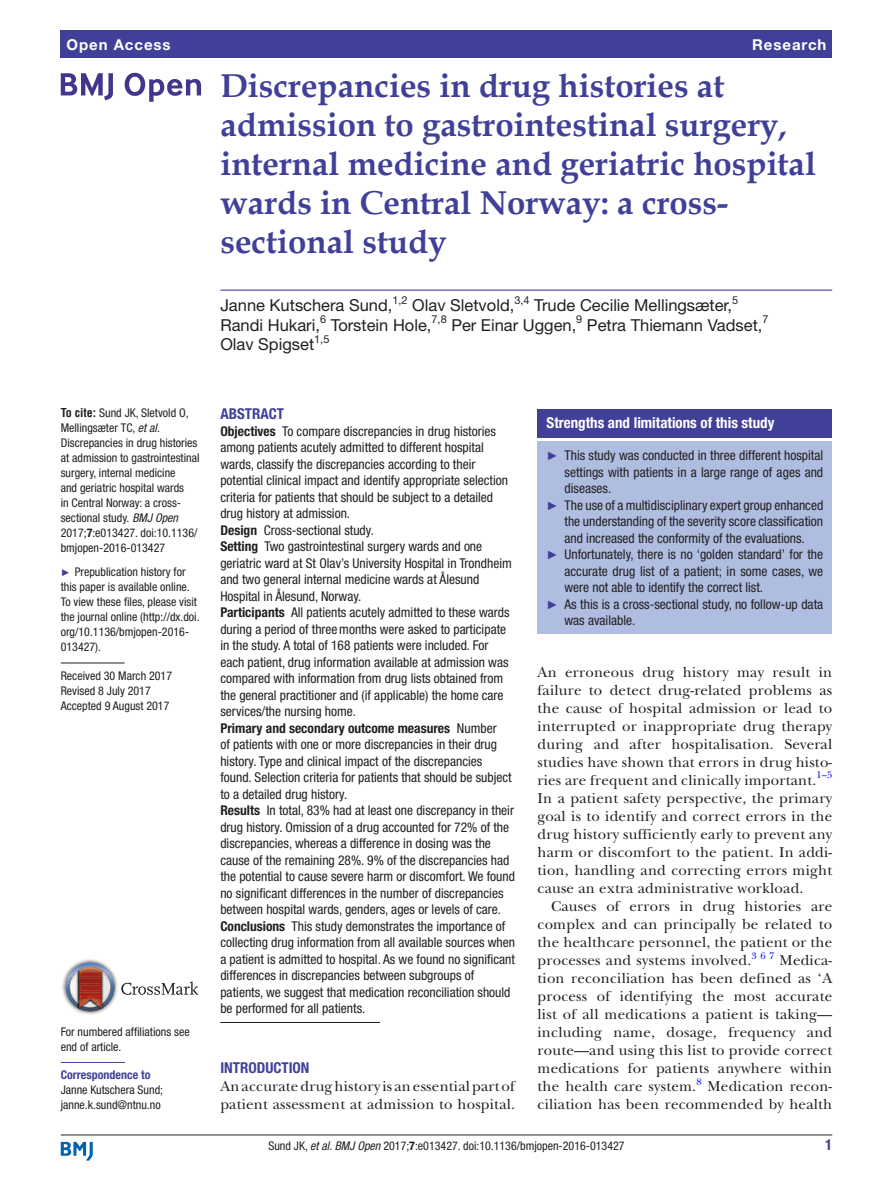
<style>
.page{position:relative;width:893px;height:1191px;background:#fff}
.page>*{position:absolute;margin:0;border:0;box-sizing:border-box;transform-origin:0 0}
.t1{font:700 33px/39px "Book Antiqua";color:#414099}
.t2{font:16.5px "Helvetica Neue LT Std";color:#231f20}
.t3{font:15px/18px "New Baskerville";letter-spacing:.015em;color:#231f20;text-align:justify}
.t4{font:700 condensed 15px "Helvetica Neue LT Std";color:#fff}
.t5{font:700 condensed 15px "Helvetica Neue LT Std";color:#414099}
.t6{font:700 15px "Helvetica Neue LT Std";letter-spacing:.065em;color:#fff}
.t7{font:condensed 13.5px/16.5px "Helvetica Neue LT Std";color:#231f20}
.t8{font:condensed 12px/15px "Helvetica Neue LT Std";color:#231f20}
.t9{font:700 condensed 12px "Helvetica Neue LT Std";color:#414099}
.t10{font:10.95px "Helvetica Neue LT Std";color:#231f20}
.t11{font:9.9px "New Baskerville";color:#00f}
.s1{font-family:"Helvetica LT Std";font-weight:700}
.s2{font-style:italic}
.s3{font-weight:700}
.s4{font-family:"Arial";font-stretch:normal;font-size:9.75px;color:#414099}
.s5{font-family:"Arial";font-stretch:normal;font-size:12px;color:#414099}
</style>
<div class="page">
<hr style="left:61px;top:1134px;width:771px;height:1px;background:#231f20">
<svg style="left:61px;top:1141px;width:32px;height:19px"></svg>
<div style="left:61px;top:31px;width:771px;height:27px;background:#414099"></div>
<hr style="left:220px;top:289px;width:612px;height:2px;background:#414099">
<hr style="left:61px;top:662px;width:64px;height:1px;background:#231f20">
<hr style="left:61px;top:1062px;width:64px;height:1px;background:#414099">
<svg style="left:61px;top:73px;width:52px;height:27px"></svg>
<svg style="left:125px;top:73px;width:76px;height:29px"></svg>
<img style="left:62px;top:959px;width:55px;height:55px">
<svg style="left:66px;top:962px;width:49px;height:49px;background:#a78689"></svg>
<svg style="left:121px;top:981px;width:78px;height:13px"></svg>
<hr style="left:220px;top:1022px;width:160px;height:1px;background:#231f20">
<div style="left:538px;top:409px;width:294px;height:28px;background:#414099"></div>
<div style="left:538px;top:441px;width:294px;height:193px;background:#afbde1"></div>
<p class="t6" style="left:66px;top:35px;width:106px">Open Access</p>
<p class="t6" style="left:752px;top:35px;width:76px">Research</p>
<h1 class="t1" style="left:220px;top:66px;width:597px">Discrepancies in drug histories at admission to gastrointestinal surgery, internal medicine and geriatric hospital wards in Central Norway: a cross&shy;sectional study</h1>
<p class="t2" style="left:220px;top:296px;width:174px">Janne Kutschera Sund,</p>
<p class="t10" style="left:392px;top:293px;width:17px">1,2</p>
<p class="t2" style="left:412px;top:296px;width:104px">Olav Sletvold,</p>
<p class="t10" style="left:514px;top:293px;width:17px">3,4</p>
<p class="t2" style="left:534px;top:296px;width:200px">Trude Cecilie Mellingsæter,</p>
<p class="t10" style="left:732px;top:293px;width:8px">5</p>
<p class="t2" style="left:220px;top:315px;width:101px">Randi Hukari,</p>
<p class="t10" style="left:320px;top:313px;width:8px">6</p>
<p class="t2" style="left:331px;top:315px;width:102px">Torstein Hole,</p>
<p class="t10" style="left:432px;top:313px;width:17px">7,8</p>
<p class="t2" style="left:451px;top:315px;width:126px">Per Einar Uggen,</p>
<p class="t10" style="left:576px;top:313px;width:8px">9</p>
<p class="t2" style="left:587px;top:315px;width:177px">Petra Thiemann Vadset,</p>
<p class="t10" style="left:762px;top:313px;width:8px">7</p>
<p class="t2" style="left:220px;top:335px;width:95px">Olav Spigset</p>
<p class="t10" style="left:314px;top:332px;width:17px">1,5</p>
<p class="t8" style="left:61px;top:405px;width:140px"><span class="s1">To cite:</span> Sund JK, Sletvold O,<br>Mellingsæter TC, <span class="s2">et al</span>.<br>Discrepancies in drug histories at admission to gastrointestinal surgery, internal medicine<br>and geriatric hospital wards<br>in Central Norway: a cross&shy;sectional study. <span class="s2">BMJ Open<br></span>2017;<span class="s3">7</span>:e013427. doi:10.1136/ bmjopen-2016-013427</p>
<p class="t8" style="left:61px;top:564px;width:140px"><span class="s4">►</span> Prepublication history for this paper is available online.<br>To view these files, please visit the journal online (http://dx.doi. org/10.1136/bmjopen-2016-<br>013427).</p>
<p class="t8" style="left:61px;top:668px;width:113px">Received 30 March 2017<br>Revised 8 July 2017<br>Accepted 9 August 2017</p>
<p class="t8" style="left:61px;top:1024px;width:130px">For numbered affiliations see end of article.</p>
<p class="t9" style="left:61px;top:1067px;width:91px">Correspondence to</p>
<p class="t8" style="left:61px;top:1082px;width:104px">Janne Kutschera Sund; janne.k.sund@ntnu.no</p>
<p class="t5" style="left:220px;top:405px;width:65px">Abstract</p>
<p class="t7" style="left:220px;top:423px;width:296px"><span class="s3">Objectives</span> To compare discrepancies in drug histories among patients acutely admitted to different hospital wards, classify the discrepancies according to their potential clinical impact and identify appropriate selection criteria for patients that should be subject to a detailed drug history at admission.<br><span class="s3">Design</span> Cross-sectional study.<br><span class="s3">Setting</span> Two gastrointestinal surgery wards and one geriatric ward at St Olav’s University Hospital in Trondheim and two general internal medicine wards at Ålesund Hospital in Ålesund, Norway.<br><span class="s3">Participants</span> All patients acutely admitted to these wards during a period of threemonths were asked to participate in the study. A total of 168 patients were included. For each patient, drug information available at admission was compared with information from drug lists obtained from the general practitioner and (if applicable) the home care services/the nursing home.<br><span class="s3">Primary and secondary outcome measures</span> Number<br>of patients with one or more discrepancies in their drug history. Type and clinical impact of the discrepancies found. Selection criteria for patients that should be subject to a detailed drug history.<br><span class="s3">Results</span> In total, 83% had at least one discrepancy in their drug history. Omission of a drug accounted for 72% of the discrepancies, whereas a difference in dosing was the cause of the remaining 28%. 9% of the discrepancies had the potential to cause severe harm or discomfort. We found no significant differences in the number of discrepancies between hospital wards, genders, ages or levels of care.<br><span class="s3">Conclusions</span> This study demonstrates the importance of collecting drug information from all available sources when a patient is admitted to hospital. As we found no significant differences in discrepancies between subgroups of patients, we suggest that medication reconciliation should be performed for all patients.</p>
<p class="t5" style="left:220px;top:1059px;width:91px">Introduction</p>
<p class="t3" style="left:220px;top:1077px;width:296px">An accurate drug history is an essential part of patient assessment at admission to hospital.</p>
<p class="t4" style="left:547px;top:414px;width:229px">Strengths and limitations of this study</p>
<p class="t7" style="left:547px;top:447px;width:278px"><span class="s5">►</span> This study was conducted in three different hospital</p>
<p class="t7" style="left:565px;top:463px;width:260px">settings with patients in a large range of ages and</p>
<p class="t7" style="left:565px;top:480px;width:48px">diseases.</p>
<p class="t7" style="left:547px;top:496px;width:278px"><span class="s5">►</span> The use of a multidisciplinary expert group enhanced</p>
<p class="t7" style="left:565px;top:513px;width:260px">the understanding of the severity score classification</p>
<p class="t7" style="left:565px;top:529px;width:242px">and increased the conformity of the evaluations.</p>
<p class="t7" style="left:547px;top:546px;width:278px"><span class="s5">►</span> Unfortunately, there is no ‘golden standard’ for the</p>
<p class="t7" style="left:565px;top:562px;width:260px">accurate drug list of a patient; in some cases, we</p>
<p class="t7" style="left:565px;top:579px;width:200px">were not able to identify the correct list.</p>
<p class="t7" style="left:547px;top:595px;width:278px"><span class="s5">►</span> As this is a cross-sectional study, no follow-up data</p>
<p class="t7" style="left:565px;top:612px;width:72px">was available.</p>
<p class="t3" style="left:538px;top:663px;width:296px">An erroneous drug history may result in failure to detect drug-related problems as the cause of hospital admission or lead to interrupted or inappropriate drug therapy during and after hospitalisation. Several studies have shown that errors in drug histo&shy;ries are frequent and clinically important.<sup>1–5<br></sup>In a patient safety perspective, the primary goal is to identify and correct errors in the drug history sufficiently early to prevent any harm or discomfort to the patient. In addi&shy;tion, handling and correcting errors might cause an extra administrative workload.</p>
<p class="t3" style="left:538px;top:897px;width:296px;text-indent:14px">Causes of errors in drug histories are complex and can principally be related to the healthcare personnel, the patient or the processes and systems involved.</p>
<p class="t11" style="left:752px;top:949px;width:24px">3 6 7</p>
<p class="t3" style="left:538px;top:951px;width:296px;text-indent:242px">Medica&shy;tion reconciliation has been defined as ‘A process of identifying the most accurate list of all medications a patient is taking— including name, dosage, frequency and route—and using this list to provide correct medications for patients anywhere within the health care system.<sup>8</sup> Medication recon&shy;ciliation has been recommended by health</p>
<p class="t8" style="left:268px;top:1137px;width:358px">Sund JK, <span class="s2">et al</span>. <span class="s2">BMJ Open</span> 2017;<span class="s3">7</span>:e013427. doi:10.1136/bmjopen-2016-013427</p>
<p class="t5" style="left:825px;top:1135px;width:9px">1</p>
</div>
